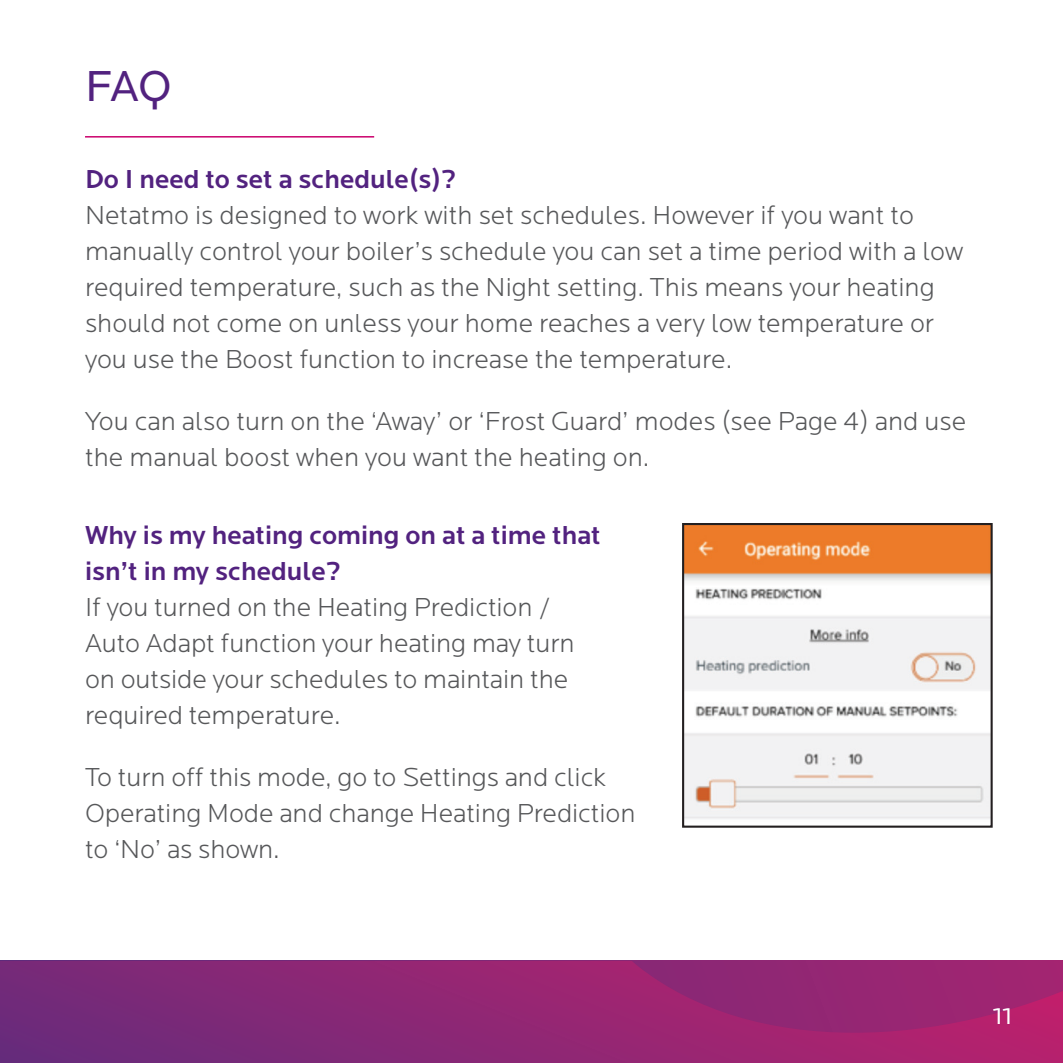
<style>
.page{position:relative;width:1063px;height:1063px;background:#fff}
.page>*{position:absolute;margin:0;border:0;box-sizing:border-box;transform-origin:0 0}
.t1{font:45px "Locator";color:#52227f}
.t2{font:300 27px/36px "Locator";color:#57585a}
.t3{font:500 27px/36px "Locator";color:#52227f}
.t4{font:24px "Locator";color:#fff}
</style>
<div class="page">
<svg style="left:0;top:961px;width:1063px;height:102px;background:#8f2674"></svg>
<hr style="left:85px;top:136px;width:289px;height:2px;background:#ca016c">
<img style="left:685px;top:526px;width:305px;height:293px">
<div style="left:682px;top:523px;width:311px;height:305px;border:2px solid #231f20"></div>
<p class="t1" style="left:85px;top:62px;width:88px">FAQ</p>
<p class="t3" style="left:85px;top:162px;width:373px">Do I need to set a schedule(s)?</p>
<p class="t2" style="left:85px;top:198px;width:880px">Netatmo is designed to work with set schedules. However if you want to manually control your boiler’s schedule you can set a time period with a low required temperature, such as the Night setting. This means your heating should not come on unless your home reaches a very low temperature or you use the Boost function to increase the temperature.</p>
<p class="t2" style="left:85px;top:403px;width:883px">You can also turn on the ‘Away’ or ‘Frost Guard’ modes (see Page 4) and use the manual boost when you want the heating on.</p>
<p class="t3" style="left:85px;top:518px;width:517px">Why is my heating coming on at a time that isn’t in my schedule?</p>
<p class="t2" style="left:85px;top:590px;width:491px">If you turned on the Heating Prediction / Auto Adapt function your heating may turn on outside your schedules to maintain the required temperature.</p>
<p class="t2" style="left:85px;top:760px;width:552px">To turn off this mode, go to Settings and click<br>Operating Mode and change Heating Prediction to ‘No’ as shown.</p>
<p class="t4" style="left:993px;top:1003px;width:21px">11</p>
</div>
